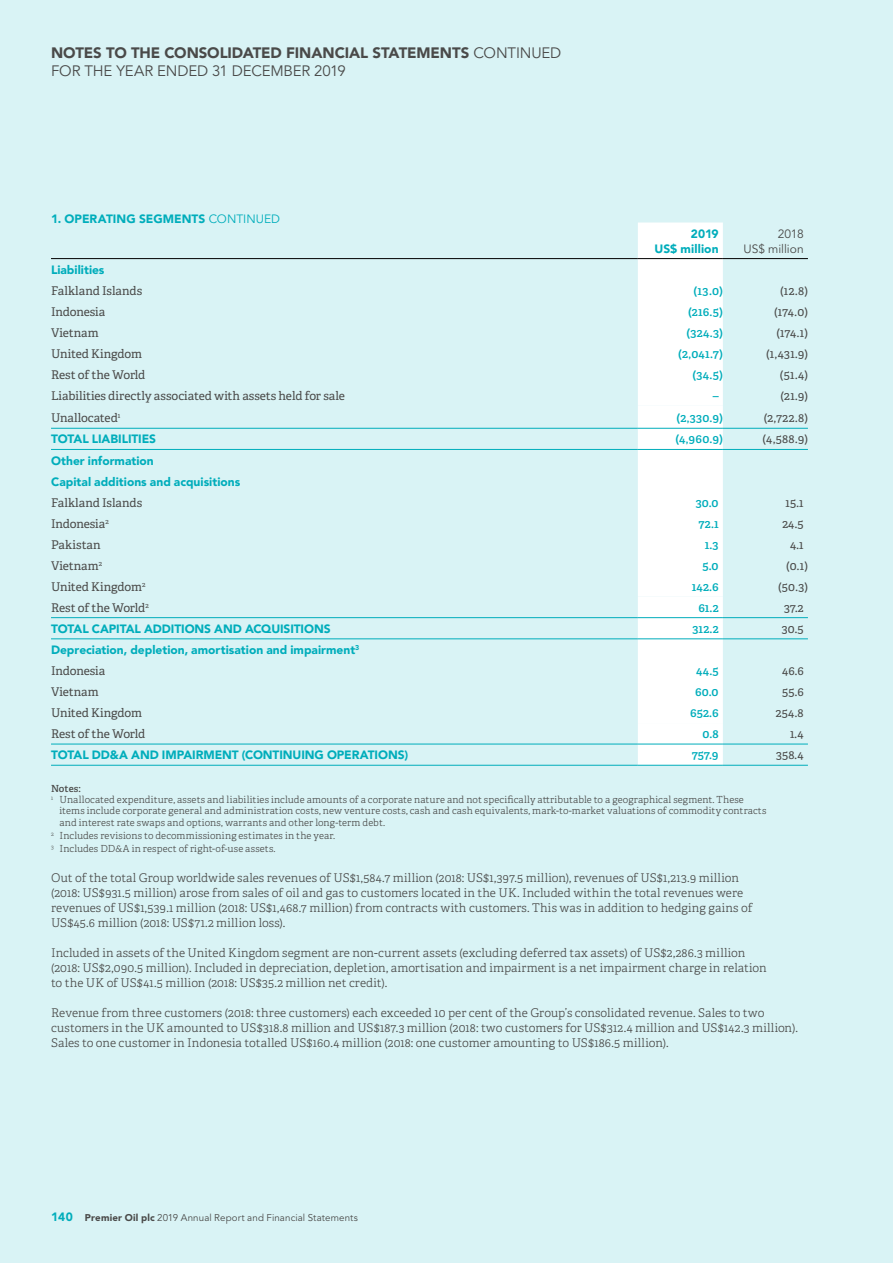
<style>
.page{position:relative;width:893px;height:1263px;background:#d9f3f5}
.page>*{position:absolute;margin:0;border:0;box-sizing:border-box;transform-origin:0 0}
.t1{font:900 15px/18px "Avenir LT Std";letter-spacing:-.005em;color:#4a4a49}
.t2{font:300 12px/15px "Adelle";letter-spacing:.005em;color:#4a4a49}
.t3{font:12px "Adelle";letter-spacing:-.005em;color:#4a4a49}
.t4{font:900 12px/15px "Avenir LT Std";letter-spacing:-.005em;color:#00adbb;text-align:right}
.t5{font:600 12px "Adelle";letter-spacing:.015em;color:#00adbb}
.t6{font:12px/15px "Avenir LT Std";letter-spacing:-.005em;color:#4a4a49;text-align:right}
.t7{font:300 9.75px/13.2px "Adelle";letter-spacing:.01em;color:#4a4a49}
.t8{font:9.75px "Avenir LT Std";letter-spacing:.01em;color:#4a4a49}
.t9{font:600 9.75px "Adelle";color:#4a4a49}
.s1{font-weight:400}
.s2{font-weight:900;font-size:12px;color:#00adbb}
.s3{font-weight:900}
</style>
<div class="page">
<div style="left:638px;top:222px;width:85px;height:543px;background:#fff"></div>
<hr style="left:51px;top:258px;width:587px;height:1px;background:#000">
<hr style="left:638px;top:258px;width:85px;height:1px;background:#000">
<hr style="left:723px;top:258px;width:85px;height:1px;background:#000">
<hr style="left:51px;top:428px;width:587px;height:1px;background:#00adbb">
<hr style="left:638px;top:428px;width:85px;height:1px;background:#00adbb">
<hr style="left:723px;top:428px;width:85px;height:1px;background:#00adbb">
<hr style="left:51px;top:449px;width:587px;height:1px;background:#00adbb">
<hr style="left:638px;top:449px;width:85px;height:1px;background:#00adbb">
<hr style="left:723px;top:449px;width:85px;height:1px;background:#00adbb">
<hr style="left:51px;top:617px;width:587px;height:1px;background:#00adbb">
<hr style="left:638px;top:617px;width:85px;height:1px;background:#00adbb">
<hr style="left:723px;top:617px;width:85px;height:1px;background:#00adbb">
<hr style="left:51px;top:639px;width:587px;height:1px;background:#00adbb">
<hr style="left:638px;top:639px;width:85px;height:1px;background:#00adbb">
<hr style="left:723px;top:639px;width:85px;height:1px;background:#00adbb">
<hr style="left:51px;top:744px;width:587px;height:1px;background:#00adbb">
<hr style="left:638px;top:744px;width:85px;height:1px;background:#00adbb">
<hr style="left:723px;top:744px;width:85px;height:1px;background:#00adbb">
<hr style="left:51px;top:765px;width:587px;height:1px;background:#00adbb">
<hr style="left:638px;top:765px;width:85px;height:1px;background:#00adbb">
<hr style="left:723px;top:765px;width:85px;height:1px;background:#00adbb">
<p class="t1" style="left:51px;top:43px;width:512px">NOTES TO THE CONSOLIDATED FINANCIAL STATEMENTS <span class="s1">CONTINUED<br>FOR THE YEAR ENDED 31 DECEMBER 2019</span></p>
<p class="t4" style="left:51px;top:211px;width:230px">1. OPERATING SEGMENTS <span class="s1">CONTINUED</span></p>
<p class="t4" style="left:655px;top:226px;width:66px">2019<br>US$ million</p>
<p class="t6" style="left:744px;top:226px;width:62px">2018<br>US$ million</p>
<p class="t4" style="left:51px;top:262px;width:55px">Liabilities</p>
<p class="t3" style="left:51px;top:283px;width:93px">Falkland Islands</p>
<p class="t5" style="left:694px;top:283px;width:31px">(13.0)</p>
<p class="t3" style="left:780px;top:283px;width:29px">(12.8)</p>
<p class="t3" style="left:51px;top:304px;width:56px">Indonesia</p>
<p class="t5" style="left:688px;top:304px;width:36px">(216.5)</p>
<p class="t3" style="left:774px;top:304px;width:35px">(174.0)</p>
<p class="t3" style="left:51px;top:325px;width:49px">Vietnam</p>
<p class="t5" style="left:686px;top:325px;width:38px">(324.3)</p>
<p class="t3" style="left:776px;top:325px;width:33px">(174.1)</p>
<p class="t3" style="left:51px;top:346px;width:93px">United Kingdom</p>
<p class="t5" style="left:678px;top:346px;width:46px">(2,041.7)</p>
<p class="t3" style="left:766px;top:346px;width:43px">(1,431.9)</p>
<p class="t3" style="left:51px;top:367px;width:96px">Rest of the World</p>
<p class="t5" style="left:692px;top:367px;width:32px">(34.5)</p>
<p class="t3" style="left:780px;top:367px;width:29px">(51.4)</p>
<p class="t3" style="left:51px;top:388px;width:295px">Liabilities directly associated with assets held for sale</p>
<p class="t5" style="left:713px;top:388px;width:7px">–</p>
<p class="t3" style="left:780px;top:388px;width:29px">(21.9)</p>
<p class="t3" style="left:51px;top:411px;width:71px">Unallocated<sup>1</sup></p>
<p class="t5" style="left:676px;top:410px;width:48px">(2,330.9)</p>
<p class="t3" style="left:764px;top:411px;width:46px">(2,722.8)</p>
<p class="t4" style="left:51px;top:432px;width:107px">TOTAL LIABILITIES</p>
<p class="t5" style="left:675px;top:432px;width:49px">(4,960.9)</p>
<p class="t3" style="left:763px;top:432px;width:47px">(4,588.9)</p>
<p class="t4" style="left:51px;top:450px;width:191px;line-height:21px;text-align:left">Other information<br>Capital additions and acquisitions</p>
<p class="t3" style="left:51px;top:495px;width:93px">Falkland Islands</p>
<p class="t5" style="left:696px;top:495px;width:24px">30.0</p>
<p class="t3" style="left:785px;top:495px;width:20px">15.1</p>
<p class="t3" style="left:51px;top:516px;width:59px">Indonesia<sup>2</sup></p>
<p class="t5" style="left:698px;top:516px;width:22px">72.1</p>
<p class="t3" style="left:782px;top:516px;width:23px">24.5</p>
<p class="t3" style="left:51px;top:537px;width:51px">Pakistan</p>
<p class="t5" style="left:705px;top:537px;width:15px">1.3</p>
<p class="t3" style="left:790px;top:537px;width:15px">4.1</p>
<p class="t3" style="left:51px;top:558px;width:53px">Vietnam<sup>2</sup></p>
<p class="t5" style="left:702px;top:558px;width:18px">5.0</p>
<p class="t3" style="left:786px;top:558px;width:23px">(0.1)</p>
<p class="t3" style="left:51px;top:579px;width:96px">United Kingdom<sup>2</sup></p>
<p class="t5" style="left:692px;top:579px;width:28px">142.6</p>
<p class="t3" style="left:778px;top:579px;width:31px">(50.3)</p>
<p class="t3" style="left:51px;top:600px;width:99px">Rest of the World<sup>2</sup></p>
<p class="t5" style="left:698px;top:600px;width:22px">61.2</p>
<p class="t3" style="left:784px;top:600px;width:21px">37.2</p>
<p class="t4" style="left:51px;top:621px;width:281px">TOTAL CAPITAL ADDITIONS AND ACQUISITIONS</p>
<p class="t5" style="left:693px;top:621px;width:28px">312.2</p>
<p class="t3" style="left:782px;top:621px;width:23px">30.5</p>
<p class="t4" style="left:51px;top:642px;width:310px">Depreciation, depletion, amortisation and impairment<sup>3</sup></p>
<p class="t3" style="left:51px;top:663px;width:56px">Indonesia</p>
<p class="t5" style="left:696px;top:663px;width:24px">44.5</p>
<p class="t3" style="left:782px;top:663px;width:23px">46.6</p>
<p class="t3" style="left:51px;top:684px;width:49px">Vietnam</p>
<p class="t5" style="left:695px;top:684px;width:25px">60.0</p>
<p class="t3" style="left:782px;top:684px;width:23px">55.6</p>
<p class="t3" style="left:51px;top:705px;width:93px">United Kingdom</p>
<p class="t5" style="left:690px;top:705px;width:30px">652.6</p>
<p class="t3" style="left:776px;top:705px;width:29px">254.8</p>
<p class="t3" style="left:51px;top:726px;width:96px">Rest of the World</p>
<p class="t5" style="left:702px;top:726px;width:18px">0.8</p>
<p class="t3" style="left:790px;top:726px;width:15px">1.4</p>
<p class="t4" style="left:51px;top:747px;width:359px">TOTAL DD&amp;A AND IMPAIRMENT (CONTINUING OPERATIONS)</p>
<p class="t5" style="left:692px;top:747px;width:28px">757.9</p>
<p class="t3" style="left:776px;top:748px;width:29px">358.4</p>
<p class="t9" style="left:51px;top:782px;width:31px">Notes:</p>
<p class="t7" style="left:51px;top:793px;width:694px"><sup>1</sup> Unallocated expenditure, assets and liabilities include amounts of a corporate nature and not specifically attributable to a geographical segment. These</p>
<p class="t7" style="left:60px;top:804px;width:708px">items include corporate general and administration costs, new venture costs, cash and cash equivalents, mark-to-market valuations of commodity contracts</p>
<p class="t7" style="left:60px;top:816px;width:327px">and interest rate swaps and options, warrants and other long-term debt.</p>
<p class="t7" style="left:51px;top:829px;width:286px"><sup>2</sup> Includes revisions to decommissioning estimates in the year.<br><sup>3</sup> Includes DD&amp;A in respect of right-of-use assets.</p>
<p class="t2" style="left:51px;top:870px;width:703px">Out of the total Group worldwide sales revenues of US$1,584.7 million (2018: US$1,397.5 million), revenues of US$1,213.9 million (2018: US$931.5 million) arose from sales of oil and gas to customers located in the UK. Included within the total revenues were revenues of US$1,539.1 million (2018: US$1,468.7 million) from contracts with customers. This was in addition to hedging gains of US$45.6 million (2018: US$71.2 million loss).</p>
<p class="t2" style="left:51px;top:945px;width:717px">Included in assets of the United Kingdom segment are non-current assets (excluding deferred tax assets) of US$2,286.3 million (2018: US$2,090.5 million). Included in depreciation, depletion, amortisation and impairment is a net impairment charge in relation to the UK of US$41.5 million (2018: US$35.2 million net credit).</p>
<p class="t2" style="left:51px;top:1005px;width:748px">Revenue from three customers (2018: three customers) each exceeded 10 per cent of the Group’s consolidated revenue. Sales to two customers in the UK amounted to US$318.8 million and US$187.3 million (2018: two customers for US$312.4 million and US$142.3 million).<br>Sales to one customer in Indonesia totalled US$160.4 million (2018: one customer amounting to US$186.5 million).</p>
<p class="t8" style="left:51px;top:1212px;width:308px"><span class="s2">140</span> <span class="s3">Premier Oil plc</span> 2019 Annual Report and Financial Statements</p>
</div>
